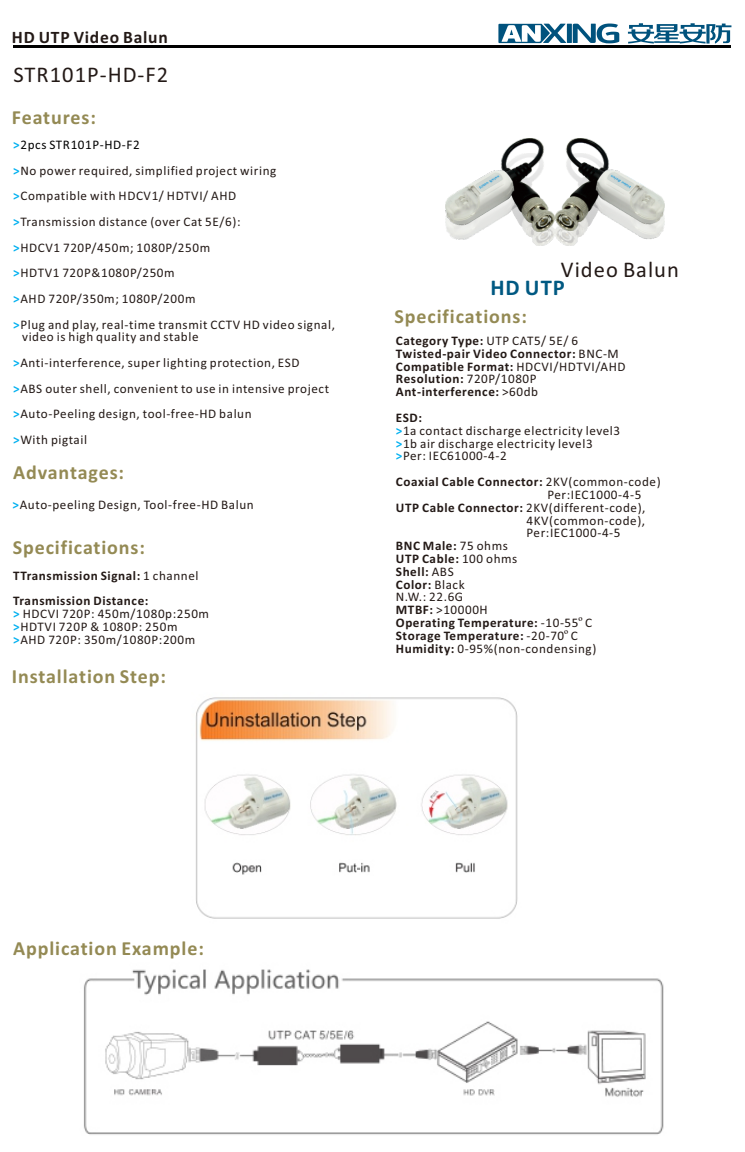
<style>
.page{position:relative;width:745px;height:1152px;background:#fff}
.page>*{position:absolute;margin:0;border:0;box-sizing:border-box;transform-origin:0 0}
.t1{font:22.5px "Calibri";letter-spacing:.045em;color:#231916}
.t2{font:700 22.5px "Calibri";color:#005982}
.t3{font:700 20px "Calibri";letter-spacing:.045em;color:#948a54}
.t4{font:700 17.5px "Calibri";letter-spacing:.045em;color:#231916}
.t5{font:13.12px/25.6px "Calibri";letter-spacing:.045em;color:#231916}
.t6{font:700 13.12px/12.9px "Calibri";letter-spacing:.045em;color:#231916}
.s1{font-weight:700;color:#00b0f0}
.s2{color:#000}
.s3{font-weight:400}
.s4{font-weight:700}
.s5{font-family:"Sim Sun";font-weight:400}
</style>
<div class="page">
<hr style="left:13px;top:45px;width:717px;height:3px;background:#000">
<svg style="left:627px;top:23px;width:104px;height:21px"></svg>
<svg style="left:498px;top:24px;width:121px;height:19px"></svg>
<img style="left:195px;top:697px;width:323px;height:222px">
<img style="left:456px;top:231px;width:130px;height:15px">
<img style="left:631px;top:231px;width:32px;height:8px">
<img style="left:470px;top:138px;width:194px;height:93px">
<img style="left:445px;top:184px;width:73px;height:55px">
<img style="left:84px;top:969px;width:580px;height:166px">
<h3 class="t4" style="left:12px;top:30px;width:157px">HD UTP Video Balun</h3>
<h1 class="t1" style="left:13px;top:65px;width:156px">STR101P-HD-F2</h1>
<h2 class="t3" style="left:12px;top:109px;width:85px">Features:</h2>
<p class="t5" style="left:13px;top:133px;width:323px"><span class="s1">&gt;</span><span class="s2">2pcs STR101P-HD-F2<br></span><span class="s1">&gt;</span>No power required, simplified project wiring <span class="s1">&gt;</span>Compatible with HDCV1/ HDTVI/ AHD<br><span class="s1">&gt;</span>Transmission distance (over Cat 5E/6):<br><span class="s1">&gt;</span>HDCV1 720P/450m; 1080P/250m<br><span class="s1">&gt;</span>HDTV1 720P&amp;1080P/250m<br><span class="s1">&gt;</span>AHD 720P/350m; 1080P/200m<br><span class="s1">&gt;</span>Plug and play, real-time transmit CCTV HD video signal,</p>
<p class="t5" style="left:13px;top:325px;width:317px;text-indent:9px">video is high quality and stable<br><span class="s1">&gt;</span>Anti-interference, super lighting protection, ESD <span class="s1">&gt;</span>ABS outer shell, convenient to use in intensive project <span class="s1">&gt;</span>Auto-Peeling design, tool-free-HD balun<br><span class="s1">&gt;</span>With pigtail</p>
<h2 class="t3" style="left:13px;top:464px;width:112px">Advantages:</h2>
<p class="t5" style="left:13px;top:493px;width:242px"><span class="s1">&gt;</span>Auto-peeling Design, Tool-free-HD Balun</p>
<h2 class="t3" style="left:13px;top:539px;width:134px">Specifications:</h2>
<p class="t6" style="left:13px;top:563px;width:187px;line-height:25.6px">TTransmission Signal: <span class="s3">1 channel<br></span>Transmission Distance:</p>
<p class="t5" style="left:13px;top:608px;width:197px;line-height:12.9px"><span class="s1">&gt;</span> HDCVI 720P: 450m/1080p:250m <span class="s1">&gt;</span>HDTVI 720P &amp; 1080P: 250m <span class="s1">&gt;</span>AHD 720P: 350m/1080P:200m</p>
<h2 class="t3" style="left:12px;top:667px;width:155px">Installation Step:</h2>
<h1 class="t1" style="left:560px;top:260px;width:119px">Video Balun</h1>
<h1 class="t2" style="left:490px;top:278px;width:76px">HD UTP</h1>
<h2 class="t3" style="left:394px;top:307px;width:134px">Specifications:</h2>
<p class="t6" style="left:395px;top:335px;width:231px">Category Type: <span class="s3">UTP CAT5/ 5E/ 6<br></span>Twisted-pair Video Connector: <span class="s3">BNC-M<br></span>Compatible Format: <span class="s3">HDCVI/HDTVI/AHD<br></span>Resolution: <span class="s3">720P/1080P<br></span>Ant-interference: <span class="s3">&gt;60db</span></p>
<p class="t5" style="left:395px;top:412px;width:226px;line-height:12.9px"><span class="s4">ESD:<br></span><span class="s1">&gt;</span>1a contact discharge electricity level3 <span class="s1">&gt;</span>1b air discharge electricity level3 <span class="s1">&gt;</span>Per: IEC61000-4-2</p>
<p class="t6" style="left:395px;top:476px;width:266px">Coaxial Cable Connector: <span class="s3">2KV(common-code)</span></p>
<p class="t5" style="left:547px;top:483px;width:95px">Per:IEC1000-4-5</p>
<p class="t5" style="left:395px;top:495px;width:251px"><span class="s4">UTP Cable Connector:</span> 2KV(different-code),</p>
<p class="t5" style="left:526px;top:508px;width:120px">4KV(common-code),</p>
<p class="t5" style="left:526px;top:521px;width:95px">Per:IEC1000-4-5</p>
<p class="t6" style="left:395px;top:540px;width:113px">BNC Male: <span class="s3">75 ohms</span></p>
<p class="t6" style="left:395px;top:553px;width:123px">UTP Cable: <span class="s3">100 ohms</span></p>
<p class="t6" style="left:395px;top:566px;width:59px">Shell: <span class="s3">ABS</span></p>
<p class="t6" style="left:395px;top:579px;width:70px">Color: <span class="s3">Black</span></p>
<p class="t5" style="left:395px;top:585px;width:69px">N.W.: 22.6G</p>
<p class="t5" style="left:395px;top:598px;width:93px"><span class="s4">MTBF:</span> &gt;10000H</p>
<p class="t6" style="left:395px;top:617px;width:198px">Operating Temperature: <span class="s3">-10-55</span><span class="s5">º</span><span class="s3">C</span></p>
<p class="t6" style="left:395px;top:630px;width:183px">Storage Temperature: <span class="s3">-20-70</span><span class="s5">º</span><span class="s3">C</span></p>
<p class="t5" style="left:395px;top:636px;width:202px"><span class="s4">Humidity:</span> 0-95%(non-condensing)</p>
<h2 class="t3" style="left:13px;top:940px;width:192px">Application Example:</h2>
</div>
